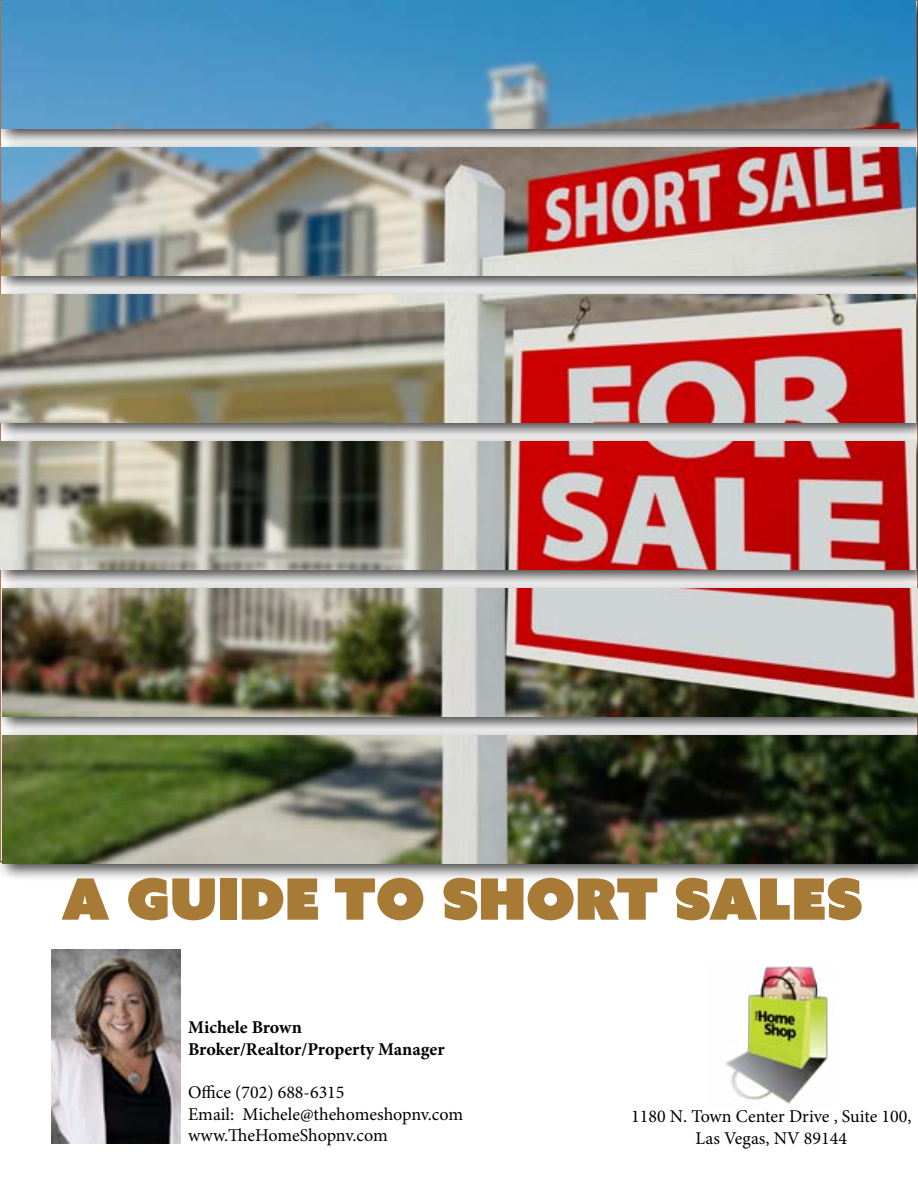
<style>
.page{position:relative;width:918px;height:1188px;background:#fff}
.page>*{position:absolute;margin:0;border:0;box-sizing:border-box;transform-origin:0 0}
.t1{font:57px "Azo Sans Uber";color:#a77b36}
.t2{font:18px/21.6px "Minion Pro";color:#000}
.t3{font:700 18px/21.6px "Minion Pro";letter-spacing:-.005em;color:#000}
</style>
<div class="page">
<div style="left:0;top:0;width:918px;height:146px;background:#000;opacity:.75"></div>
<img style="left:1px;top:0;width:915px;height:128px">
<div style="left:0;top:140px;width:918px;height:153px;background:#000;opacity:.75"></div>
<img style="left:1px;top:147px;width:915px;height:128px">
<div style="left:0;top:287px;width:918px;height:153px;background:#000;opacity:.75"></div>
<img style="left:1px;top:294px;width:914px;height:128px">
<div style="left:0;top:434px;width:918px;height:153px;background:#000;opacity:.75"></div>
<img style="left:1px;top:441px;width:914px;height:128px">
<div style="left:0;top:581px;width:918px;height:153px;background:#000;opacity:.75"></div>
<img style="left:3px;top:588px;width:914px;height:128px">
<div style="left:0;top:728px;width:918px;height:153px;background:#000;opacity:.75"></div>
<img style="left:3px;top:735px;width:914px;height:128px">
<img style="left:52px;top:950px;width:129px;height:193px">
<img style="left:725px;top:966px;width:103px;height:138px">
<h1 class="t1" style="left:61px;top:861px;width:803px">A GUIDE TO SHORT SALES</h1>
<p class="t3" style="left:188px;top:1017px;width:258px">Michele Brown<br>Broker/Realtor/Property Manager</p>
<p class="t2" style="left:188px;top:1082px;width:277px">Office (702) 688-6315<br>Email: Michele@thehomeshopnv.com www.TheHomeShopnv.com</p>
<p class="t2" style="left:631px;top:1106px;width:282px;text-align:center">1180 N. Town Center Drive , Suite 100,<br>Las Vegas, NV 89144</p>
</div>
